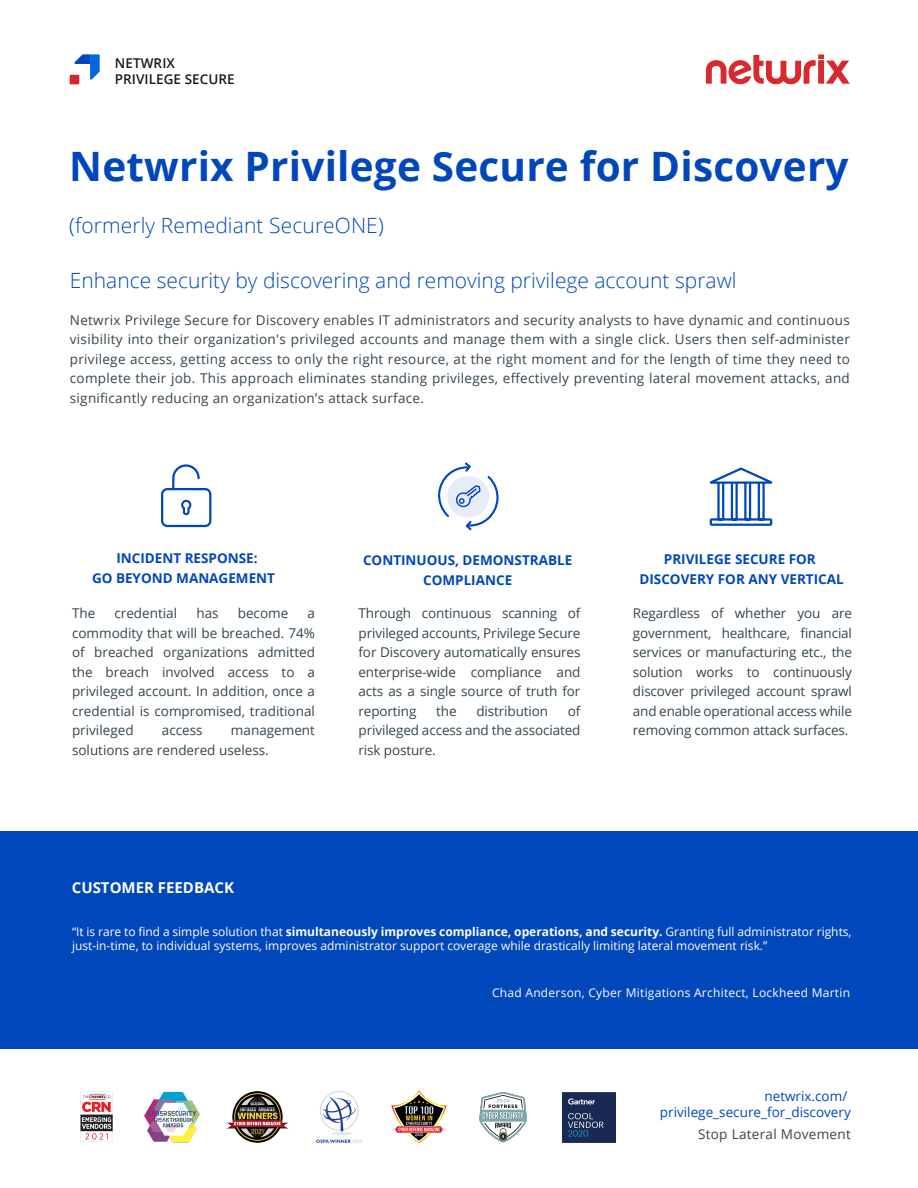
<style>
.page{position:relative;width:918px;height:1188px;background:#fff}
.page>*{position:absolute;margin:0;border:0;box-sizing:border-box;transform-origin:0 0}
.t1{font:700 40.5px "Open Sans";letter-spacing:.005em;color:#0047bb}
.t2{font:300 21px "Open Sans";color:#0047bb}
.t3{font:700 15px "Open Sans";color:#fff}
.t4{font:13.5px/19.5px "Open Sans";color:#34454f;text-align:justify}
.t5{font:700 13.5px/19.5px "Open Sans";color:#0047bb;text-align:center}
.t6{font:13.5px/16.2px "Open Sans";color:#0047bb;text-align:right}
.t7{font:600 13.5px/16.2px "Open Sans";letter-spacing:.005em;color:#171a1d}
.t8{font:13.5px "Open Sans";letter-spacing:.02em;color:#34454f}
.t9{font:12px/14.4px "Open Sans";color:#fff}
.t10{font:12px "Open Sans";letter-spacing:.02em;color:#fff}
.s1{font-weight:700}
</style>
<div class="page">
<div style="left:1px;top:831px;width:917px;height:217px;background:#0047bb"></div>
<svg style="left:439px;top:462px;width:59px;height:69px"></svg>
<svg style="left:161px;top:464px;width:51px;height:64px"></svg>
<hr style="left:173px;top:488px;width:26px;height:2px;background:#0047bb">
<svg style="left:709px;top:467px;width:64px;height:59px"></svg>
<svg style="left:706px;top:54px;width:144px;height:30px"></svg>
<svg style="left:74px;top:54px;width:26px;height:26px"></svg>
<div style="left:70px;top:75px;width:9px;height:9px;background:#d22730"></div>
<img style="left:80px;top:1092px;width:33px;height:50px">
<img style="left:144px;top:1091px;width:56px;height:52px">
<img style="left:226px;top:1092px;width:63px;height:50px">
<img style="left:316px;top:1092px;width:47px;height:51px">
<img style="left:391px;top:1090px;width:56px;height:54px">
<img style="left:479px;top:1092px;width:48px;height:51px">
<img style="left:563px;top:1092px;width:52px;height:50px">
<p class="t7" style="left:115px;top:55px;width:121px">NETWRIX<br>PRIVILEGE SECURE</p>
<h1 class="t1" style="left:69px;top:137px;width:781px">Netwrix Privilege Secure for Discovery</h1>
<h2 class="t2" style="left:69px;top:211px;width:316px">(formerly Remediant SecureONE)</h2>
<h2 class="t2" style="left:70px;top:266px;width:668px">Enhance security by discovering and removing privilege account sprawl</h2>
<p class="t4" style="left:70px;top:310px;width:782px">Netwrix Privilege Secure for Discovery enables IT administrators and security analysts to have dynamic and continuous visibility into their organization's privileged accounts and manage them with a single click. Users then self-administer privilege access, getting access to only the right resource, at the right moment and for the length of time they need to complete their job. This approach eliminates standing privileges, effectively preventing lateral movement attacks, and significantly reducing an organization’s attack surface.</p>
<p class="t5" style="left:92px;top:548px;width:185px">INCIDENT RESPONSE:<br>GO BEYOND MANAGEMENT</p>
<p class="t5" style="left:363px;top:550px;width:211px">CONTINUOUS, DEMONSTRABLE<br>COMPLIANCE</p>
<p class="t5" style="left:639px;top:549px;width:206px">PRIVILEGE SECURE FOR<br>DISCOVERY FOR ANY VERTICAL</p>
<p class="t4" style="left:72px;top:603px;width:25px">The</p>
<p class="t4" style="left:114px;top:603px;width:64px">credential</p>
<p class="t4" style="left:196px;top:603px;width:24px">has</p>
<p class="t4" style="left:238px;top:603px;width:52px">become</p>
<p class="t4" style="left:72px;top:603px;width:245px;text-indent:235px">a commodity that will be breached. 74% of breached organizations admitted the breach involved access to a privileged account. In addition, once a credential is compromised, traditional privileged</p>
<p class="t4" style="left:72px;top:720px;width:244px;text-indent:159px">management solutions are rendered useless.</p>
<p class="t4" style="left:162px;top:720px;width:42px">access</p>
<p class="t4" style="left:359px;top:603px;width:224px">Through continuous scanning of privileged accounts, Privilege Secure for Discovery automatically ensures enterprise-wide compliance and acts as a single source of truth for reporting</p>
<p class="t4" style="left:359px;top:701px;width:224px;text-indent:209px">of privileged access and the associated risk posture.</p>
<p class="t4" style="left:436px;top:701px;width:22px">the</p>
<p class="t4" style="left:476px;top:701px;width:73px">distribution</p>
<p class="t4" style="left:633px;top:603px;width:221px">Regardless of whether you are government, healthcare, financial services or manufacturing etc., the solution works to continuously discover privileged account sprawl and enable operational access while removing common attack surfaces.</p>
<p class="t3" style="left:72px;top:877px;width:164px">CUSTOMER FEEDBACK</p>
<p class="t9" style="left:72px;top:924px;width:781px">“It is rare to find a simple solution that <span class="s1">simultaneously improves compliance, operations, and security.</span> Granting full administrator rights, just-in-time, to individual systems, improves administrator support coverage while drastically limiting lateral movement risk.”</p>
<p class="t10" style="left:492px;top:985px;width:360px">Chad Anderson, Cyber Mitigations Architect, Lockheed Martin</p>
<p class="t6" style="left:660px;top:1087px;width:192px">netwrix.com/ privilege_secure_for_discovery</p>
<p class="t8" style="left:698px;top:1124px;width:154px">Stop Lateral Movement</p>
</div>
